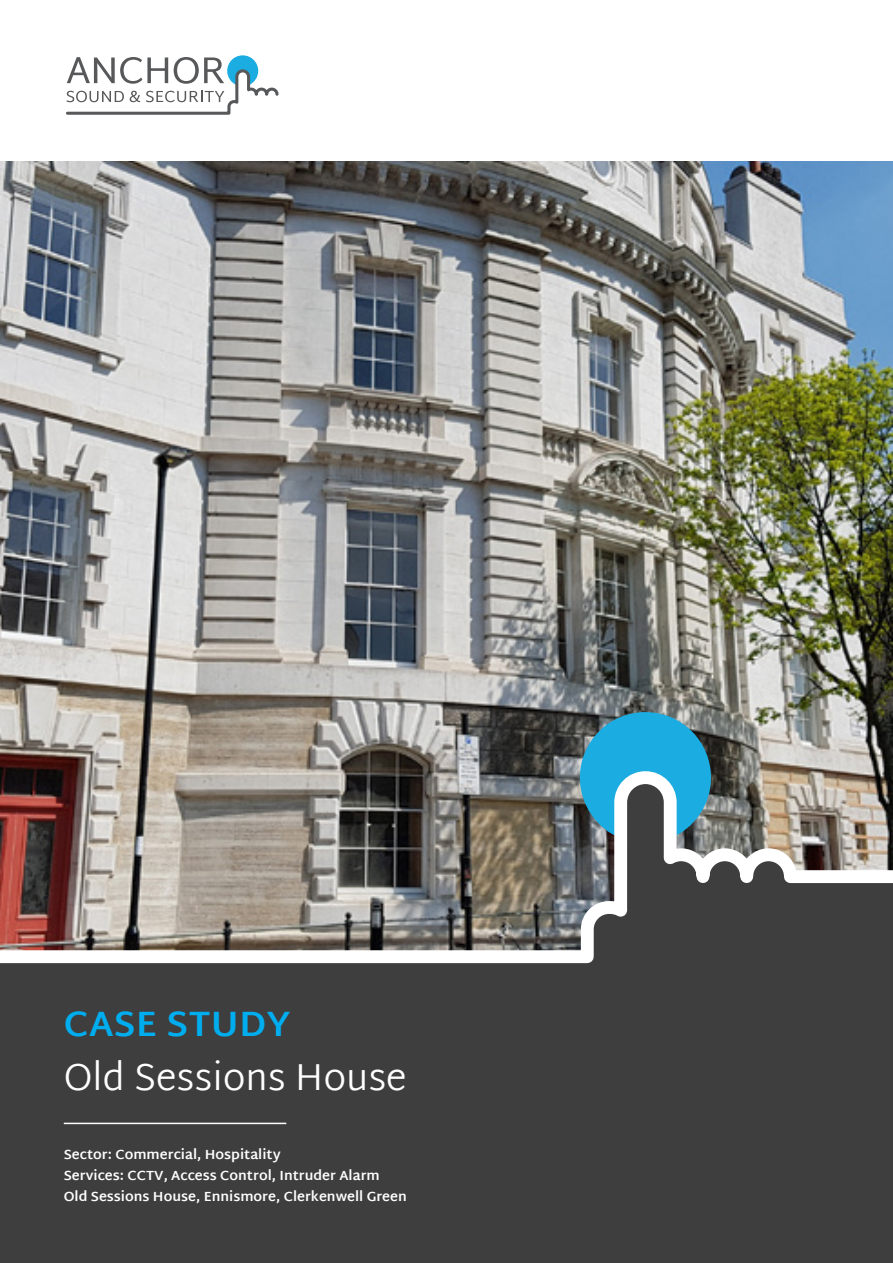
<style>
.page{position:relative;width:893px;height:1263px;background:#fff}
.page>*{position:absolute;margin:0;border:0;box-sizing:border-box;transform-origin:0 0}
.CS_Text{font:300 37.5px "Martel Sans";color:#fff}
.t1{font:700 36px "Martel Sans";letter-spacing:.01em;color:#00aeef}
.BB_Heading_3{font:700 13.5px "Martel Sans";color:#fff}
</style>
<div class="page">
<img style="left:0;top:162px;width:893px;height:603px">
<svg style="left:580px;top:712px;width:131px;height:53px;background:#2e99c0"></svg>
<svg style="left:0;top:765px;width:893px;height:498px;background:#585756"></svg>
<svg style="left:66px;top:55px;width:213px;height:60px"></svg>
<hr style="left:64px;top:1123px;width:222px;height:1px;background:#fff">
<h1 class="t1" style="left:64px;top:1003px;width:228px">CASE STUDY</h1>
<p class="CS_Text" style="left:64px;top:1050px;width:344px">Old Sessions House</p>
<p class="BB_Heading_3" style="left:64px;top:1147px;width:218px">Sector: Commercial, Hospitality</p>
<p class="BB_Heading_3" style="left:64px;top:1168px;width:318px">Services: CCTV, Access Control, Intruder Alarm</p>
<p class="BB_Heading_3" style="left:64px;top:1189px;width:345px">Old Sessions House, Ennismore, Clerkenwell Green</p>
</div>
